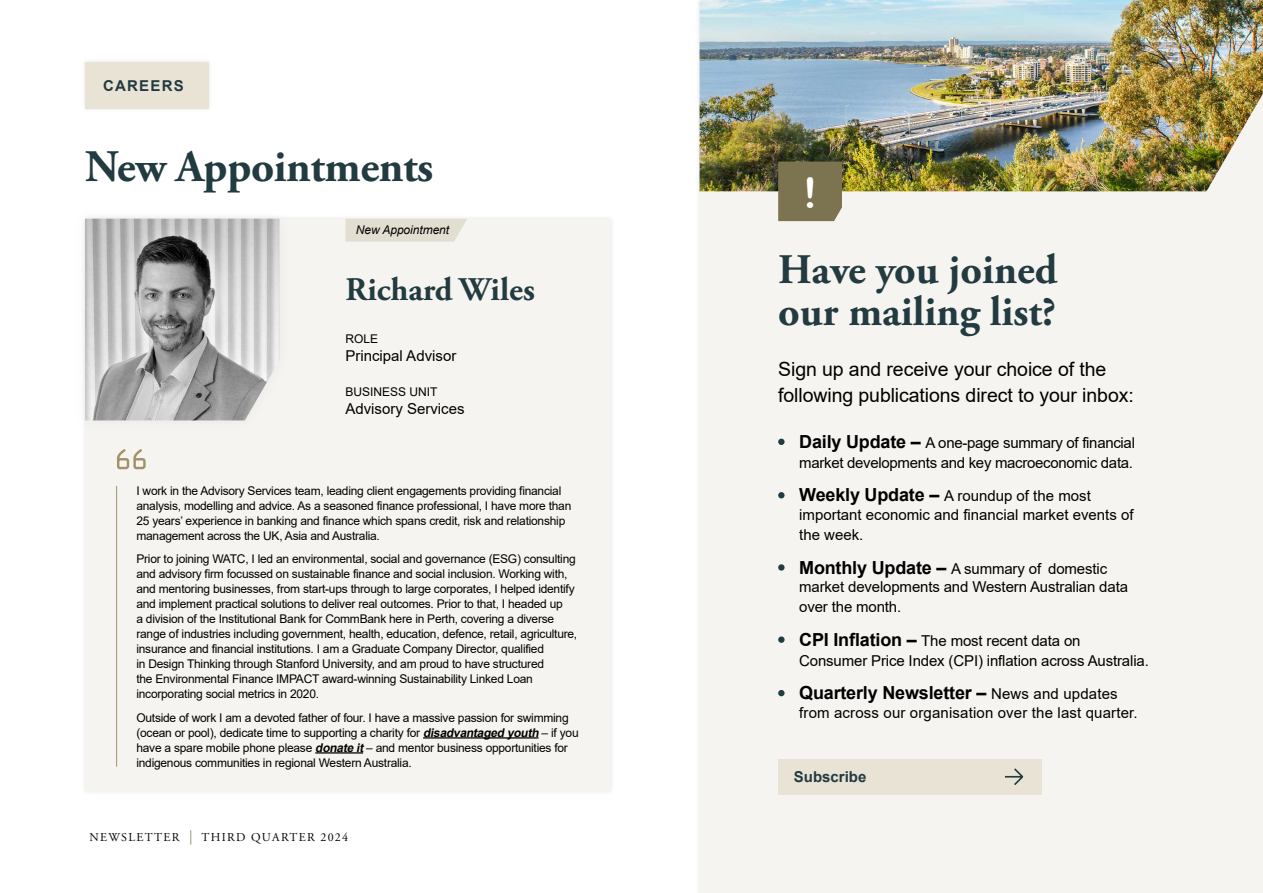
<style>
.page{position:relative;width:1263px;height:893px;background:#fff}
.page>*{position:absolute;margin:0;border:0;box-sizing:border-box;transform-origin:0 0}
.t1{font:700 45px "Adobe Garamond Pro";letter-spacing:-.01em;color:#223b40}
.t2{font:42.15px "Arial Rounded MT Bold";color:#fff}
.t3{font:700 42px/42px "Adobe Garamond Pro";color:#223b40}
.t4{font:700 33px "Adobe Garamond Pro";color:#223b40}
.t5{font:19.5px/25.5px "Arial";letter-spacing:-.005em;color:#000}
.t6{font:700 18px "Arial";letter-spacing:-.01em;color:#000}
.t7{font:15px/19.2px "Arial";letter-spacing:-.01em;color:#000}
.t8{font:15px "Arial";letter-spacing:.01em;color:#000}
.t9{font:700 15px "Arial";color:#223b40}
.t10{font:700 15px "Arial";letter-spacing:.08em;color:#223b40}
.t11{font:12px/15px "Arial";letter-spacing:-.02em;color:#000}
.t12{font:12px "Adobe Garamond Pro";letter-spacing:.115em;color:#000}
.t13{font:italic 12px "Arial";letter-spacing:-.005em;color:#000}
.t14{font:12px "Arial";color:#000}
.s1{font-weight:700;font-style:italic}
.s2{font-size:14.4px;color:#7c7350}
.s3{font-weight:700;font-size:18px}
.s4{font-weight:400;font-size:15px}
</style>
<div class="page">
<div style="left:80px;top:214px;width:535px;height:582px;background:#f9f9f9"></div>
<div style="left:85px;top:219px;width:525px;height:573px;background:#f6f4f0"></div>
<div style="left:70px;top:204px;width:225px;height:232px;background:#000;opacity:.05"></div>
<img style="left:85px;top:219px;width:194px;height:201px">
<svg style="left:345px;top:219px;width:122px;height:23px"></svg>
<hr style="left:116px;top:486px;width:1px;height:281px;background:#a39169">
<hr style="left:423px;top:737px;width:115px;height:1px;background:#000">
<hr style="left:315px;top:752px;width:48px;height:1px;background:#000">
<svg style="left:117px;top:449px;width:29px;height:21px"></svg>
<div style="left:80px;top:57px;width:133px;height:56px;background:#000;opacity:.1"></div>
<div style="left:85px;top:62px;width:123px;height:46px;background:#e9e3d6"></div>
<div style="left:699px;top:0;width:564px;height:893px;background:#f6f4f0"></div>
<img style="left:699px;top:0;width:564px;height:191px">
<svg style="left:778px;top:439px;width:6px;height:6px"></svg>
<svg style="left:778px;top:492px;width:6px;height:6px"></svg>
<div style="left:778px;top:564px;width:6px;height:7px;background:#223b40;border-radius:50%"></div>
<div style="left:778px;top:636px;width:6px;height:7px;background:#223b40;border-radius:50%"></div>
<svg style="left:778px;top:690px;width:6px;height:6px"></svg>
<div style="left:778px;top:759px;width:264px;height:35px;background:#e9e3d6"></div>
<svg style="left:1005px;top:768px;width:19px;height:17px"></svg>
<div style="left:778px;top:162px;width:64px;height:59px;background:#7c7350"></div>
<p class="t10" style="left:103px;top:75px;width:82px">CAREERS</p>
<h1 class="t1" style="left:85px;top:140px;width:350px">New Appointments</h1>
<p class="t13" style="left:356px;top:222px;width:95px">New Appointment</p>
<h3 class="t4" style="left:345px;top:270px;width:191px">Richard Wiles</h3>
<p class="t11" style="left:345px;top:332px;width:34px">ROLE</p>
<p class="t7" style="left:345px;top:346px;width:112px">Principal Advisor</p>
<p class="t14" style="left:345px;top:384px;width:94px">BUSINESS UNIT</p>
<p class="t7" style="left:345px;top:399px;width:121px">Advisory Services</p>
<p class="t11" style="left:136px;top:483px;width:436px">I work in the Advisory Services team, leading client engagements providing financial analysis, modelling and advice. As a seasoned finance professional, I have more than 25 years’ experience in banking and finance which spans credit, risk and relationship management across the UK, Asia and Australia.</p>
<p class="t11" style="left:136px;top:551px;width:442px">Prior to joining WATC, I led an environmental, social and governance (ESG) consulting and advisory firm focussed on sustainable finance and social inclusion. Working with, and mentoring businesses, from start-ups through to large corporates, I helped identify and implement practical solutions to deliver real outcomes. Prior to that, I headed up<br>a division of the Institutional Bank for CommBank here in Perth, covering a diverse range of industries including government, health, education, defence, retail, agriculture, insurance and financial institutions. I am a Graduate Company Director, qualified<br>in Design Thinking through Stanford University, and am proud to have structured<br>the Environmental Finance IMPACT award-winning Sustainability Linked Loan incorporating social metrics in 2020.</p>
<p class="t11" style="left:136px;top:710px;width:444px">Outside of work I am a devoted father of four. I have a massive passion for swimming (ocean or pool), dedicate time to supporting a charity for <span class="s1">disadvantaged youth</span> – if you have a spare mobile phone please <span class="s1">donate it</span>– and mentor business opportunities for indigenous communities in regional Western Australia.</p>
<p class="t12" style="left:89px;top:830px;width:260px">NEWSLETTER <span class="s2">|</span> THIRD QUARTER 2024</p>
<h2 class="t2" style="left:803px;top:168px;width:16px">!</h2>
<h3 class="t3" style="left:778px;top:249px;width:281px">Have you joined our mailing list?</h3>
<h3 class="t5" style="left:778px;top:356px;width:357px">Sign up and receive your choice of the following publications direct to your inbox:</h3>
<p class="t7" style="left:799px;top:433px;width:337px;line-height:19.6px"><span class="s3">Daily Update –</span> A one-page summary of financial market developments and key macroeconomic data.</p>
<p class="t7" style="left:799px;top:486px;width:336px"><span class="s3">Weekly Update –</span> A roundup of the most important economic and financial market events of the week.</p>
<p class="t7" style="left:799px;top:559px;width:330px"><span class="s3">Monthly Update –</span> A summary of domestic market developments and Western Australian data over the month.</p>
<p class="t7" style="left:799px;top:631px;width:351px;line-height:19.6px"><span class="s3">CPI Inflation –</span> The most recent data on<br>Consumer Price Index (CPI) inflation across Australia.</p>
<h3 class="t6" style="left:799px;top:680px;width:320px">Quarterly Newsletter – <span class="s4">News and updates</span></h3>
<p class="t8" style="left:799px;top:702px;width:340px">from across our organisation over the last quarter.</p>
<p class="t9" style="left:794px;top:766px;width:74px">Subscribe</p>
</div>
